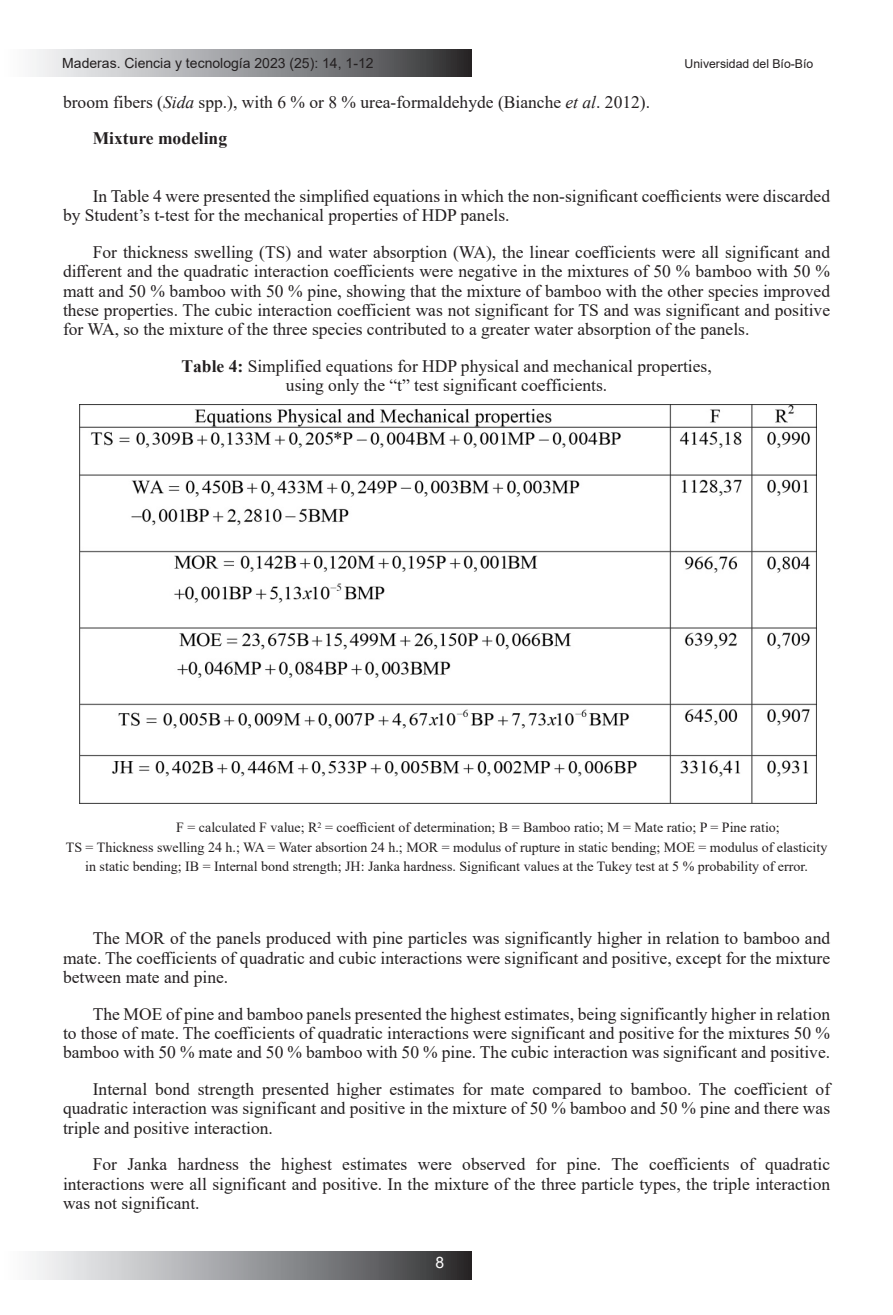
<style>
.page{position:relative;width:893px;height:1315px;background:#fff}
.page>*{position:absolute;margin:0;border:0;box-sizing:border-box;transform-origin:0 0}
.New_paragraph{font:17.5px/19.2px "Times New Roman";color:#231f20;text-align:justify}
.Paragraph{font:17.5px/19.2px "Times New Roman";color:#231f20}
.t1{font:700 17.5px "Times New Roman";color:#231f20}
.t2{font:15.75px "Arial";color:#fff}
.New_paragraph-2{font:14px "Times New Roman";color:#231f20}
.t3{font:14px "Arial";color:#231f20}
.t4{font:12.25px "Arial";color:#231f20}
.s1{font-style:italic}
.s2{font-weight:700}
</style>
<div class="page">
<div style="left:0;top:49px;width:471px;height:28px;background:linear-gradient(to right,#fff,#333436)"></div>
<div style="left:0;top:1252px;width:471px;height:27px;background:linear-gradient(to right,#fff,#333436)"></div>
<img style="left:80px;top:404px;width:736px;height:400px">
<p class="t3" style="left:62px;top:53px;width:313px">Maderas. Ciencia y tecnología 2023 (25): 14, 1-12</p>
<p class="t4" style="left:685px;top:56px;width:130px">Universidad del Bío-Bío</p>
<p class="New_paragraph" style="left:63px;top:92px;width:589px">broom fibers (<span class="s1">Sida</span> spp.), with 6 % or 8 % urea-formaldehyde (Bianche <span class="s1">et al</span>. 2012).</p>
<p class="t1" style="left:93px;top:126px;width:136px">Mixture modeling</p>
<p class="Paragraph" style="left:63px;top:186px;width:769px;text-indent:30px">In Table 4 were presented the simplified equations in which the non-significant coefficients were discarded by Student’s t-test for the mechanical properties of HDP panels.</p>
<p class="New_paragraph" style="left:63px;top:242px;width:769px;text-indent:30px">For thickness swelling (TS) and water absorption (WA), the linear coefficients were all significant and different and the quadratic interaction coefficients were negative in the mixtures of 50 % bamboo with 50 % matt and 50 % bamboo with 50 % pine, showing that the mixture of bamboo with the other species improved these properties. The cubic interaction coefficient was not significant for TS and was significant and positive for WA, so the mixture of the three species contributed to a greater water absorption of the panels.</p>
<p class="New_paragraph" style="left:182px;top:356px;width:532px;text-align:center"><span class="s2">Table 4:</span> Simplified equations for HDP physical and mechanical properties, using only the “t” test significant coefficients.</p>
<p class="New_paragraph-2" style="left:176px;top:818px;width:605px">F = calculated F value; R<sup>2</sup> = coefficient of determination; B = Bamboo ratio; M = Mate ratio; P = Pine ratio;</p>
<p class="New_paragraph-2" style="left:66px;top:837px;width:763px">TS = Thickness swelling 24 h.; WA = Water absortion 24 h.; MOR = modulus of rupture in static bending; MOE = modulus of elasticity</p>
<p class="New_paragraph-2" style="left:85px;top:856px;width:724px">in static bending; IB = Internal bond strength; JH: Janka hardness. Significant values at the Tukey test at 5 % probability of error.</p>
<p class="New_paragraph" style="left:63px;top:928px;width:769px;text-indent:30px">The MOR of the panels produced with pine particles was significantly higher in relation to bamboo and mate. The coefficients of quadratic and cubic interactions were significant and positive, except for the mixture between mate and pine.</p>
<p class="New_paragraph" style="left:63px;top:1003px;width:769px;text-indent:30px">The MOE of pine and bamboo panels presented the highest estimates, being significantly higher in relation to those of mate. The coefficients of quadratic interactions were significant and positive for the mixtures 50 % bamboo with 50 % mate and 50 % bamboo with 50 % pine. The cubic interaction was significant and positive.</p>
<p class="New_paragraph" style="left:63px;top:1079px;width:769px;text-indent:30px">Internal bond strength presented higher estimates for mate compared to bamboo. The coefficient of quadratic interaction was significant and positive in the mixture of 50 % bamboo and 50 % pine and there was triple and positive interaction.</p>
<p class="New_paragraph" style="left:63px;top:1154px;width:769px;text-indent:30px">For Janka hardness the highest estimates were observed for pine. The coefficients of quadratic interactions were all significant and positive. In the mixture of the three particle types, the triple interaction was not significant.</p>
<p class="t2" style="left:435px;top:1252px;width:10px">8</p>
</div>
